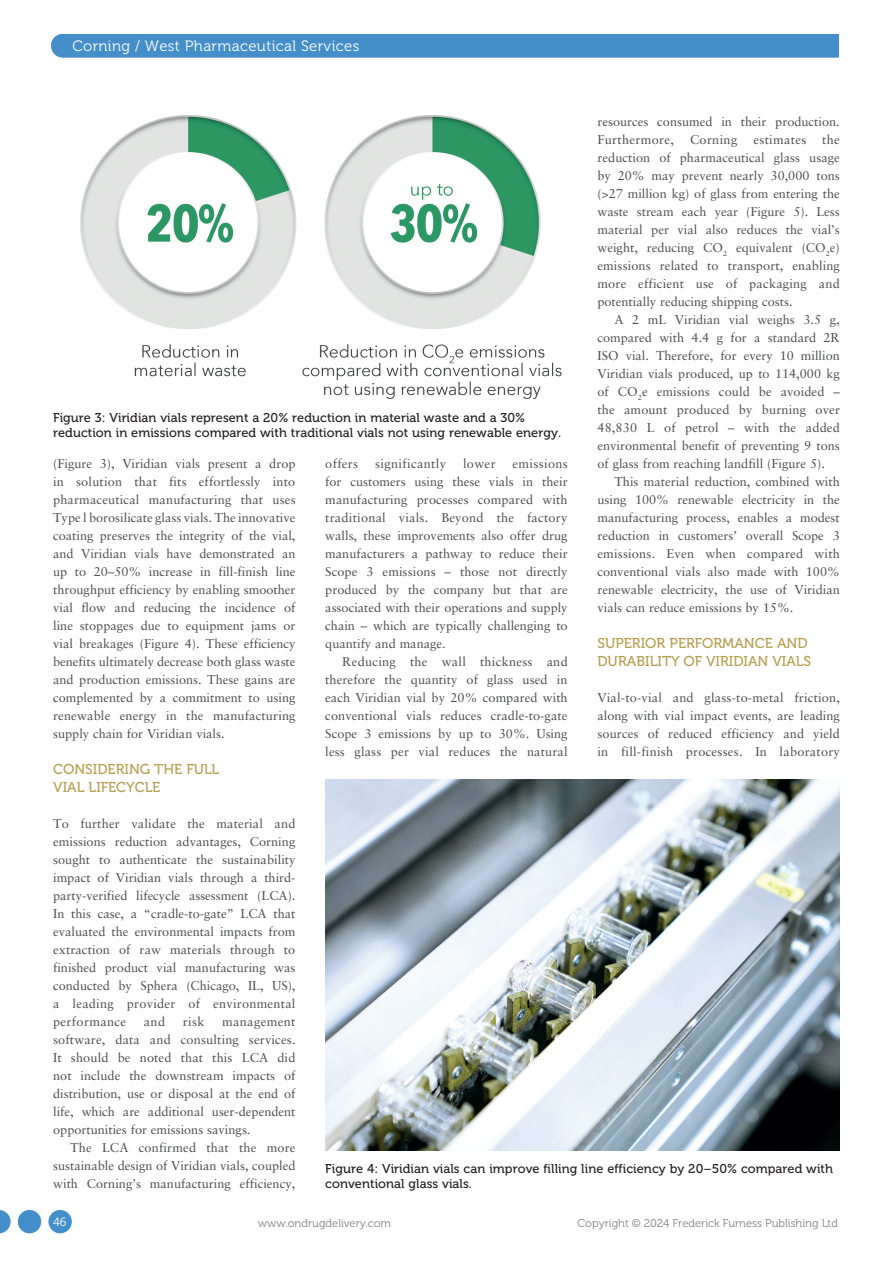
<style>
.page{position:relative;width:893px;height:1263px;background:#fff}
.page>*{position:absolute;margin:0;border:0;box-sizing:border-box;transform-origin:0 0}
.t1{font:15px "Museo 300";letter-spacing:.025em;color:#fff}
.MF_Xhead{font:14.25px/18px "Museo 500";color:#b6a04f}
.MF_body{font:12.75px/18px "Sabon LT Pro";color:#4b4c4d;text-align:justify}
.MF_body_no_indent{font:12.75px/18px "Sabon LT Pro";letter-spacing:.02em;color:#4b4c4d;text-align:justify}
.MF_Captions{font:12.75px/15.3px "Museo 500";letter-spacing:.005em;color:#231f20}
.MF_body-2{font:12.75px "Sabon LT Pro";letter-spacing:.025em;color:#4b4c4d}
.MF_body-3{font:12.75px "Sabon LT Pro";letter-spacing:.03em;color:#4b4c4d}
.t2{font:12px "Museo 300";color:#fff}
.t3{font:11.25px "Museo 300";color:#808285}
</style>
<div class="page">
<div style="left:51px;top:34px;width:788px;height:23px;background:#448fc9"></div>
<img style="left:80px;top:115px;width:482px;height:284px">
<img style="left:325px;top:779px;width:515px;height:372px">
<div style="left:48px;top:1210px;width:24px;height:23px;background:#448fc9;border-radius:50%"></div>
<div style="left:18px;top:1210px;width:23px;height:23px;background:#448fc9;border-radius:50%"></div>
<svg style="left:0;top:1210px;width:11px;height:23px"></svg>
<p class="t1" style="left:72px;top:37px;width:289px">Corning / West Pharmaceutical Services</p>
<p class="t1" style="left:72px;top:37px;width:24px">xxx</p>
<p class="MF_body" style="left:597px;top:112px;width:244px">resources consumed in their production.<br>Furthermore,</p>
<p class="MF_body" style="left:597px;top:130px;width:244px;text-indent:225px">the reduction of pharmaceutical glass usage by 20% may prevent nearly 30,000 tons (&gt;27 million kg) of glass from entering the waste stream each year (Figure 5). Less material per vial also reduces the vial’s weight, reducing CO<sub>2</sub> equivalent (CO<sub>2</sub>e) emissions related to transport, enabling more efficient use of packaging and potentially reducing shipping costs.</p>
<p class="MF_body" style="left:597px;top:310px;width:244px;text-indent:17px">A 2 mL Viridian vial weighs 3.5 g, compared with 4.4 g for a standard 2R ISO vial. Therefore, for every 10 million Viridian vials produced, up to 114,000 kg of CO<sub>2</sub>e emissions could be avoided – the amount produced by burning over 48,830 L of petrol – with the added environmental benefit of preventing 9 tons of glass from reaching landfill (Figure 5).</p>
<p class="MF_body" style="left:597px;top:472px;width:244px;text-indent:17px">This material reduction, combined with using 100% renewable electricity in the manufacturing process, enables a modest reduction in customers’ overall Scope 3 emissions. Even when compared with conventional vials also made with 100% renewable electricity, the use of Viridian vials can reduce emissions by 15%.</p>
<p class="MF_Xhead" style="left:597px;top:634px;width:215px">SUPERIOR PERFORMANCE AND<br>DURABILITY OF VIRIDIAN VIALS</p>
<p class="MF_body_no_indent" style="left:597px;top:688px;width:244px">Vial-to-vial and glass-to-metal friction, along with vial impact events, are leading sources of reduced efficiency and yield in fill-finish processes. In laboratory</p>
<p class="MF_body-2" style="left:690px;top:132px;width:49px">Corning</p>
<p class="MF_body-2" style="left:753px;top:132px;width:54px">estimates</p>
<p class="MF_Captions" style="left:53px;top:410px;width:509px">Figure 3: Viridian vials represent a 20% reduction in material waste and a 30% reduction in emissions compared with traditional vials not using renewable energy.</p>
<p class="MF_body" style="left:53px;top:454px;width:244px">(Figure 3), Viridian vials present a drop in solution that fits effortlessly into pharmaceutical manufacturing that uses Type l borosilicate glass vials. The innovative coating preserves the integrity of the vial, and Viridian vials have demonstrated an up to 20–50% increase in fill-finish line throughput efficiency by enabling smoother vial flow and reducing the incidence of line stoppages due to equipment jams or vial breakages (Figure 4). These efficiency benefits ultimately decrease both glass waste and production emissions. These gains are complemented by a commitment to using renewable energy in the manufacturing supply chain for Viridian vials.</p>
<p class="MF_Xhead" style="left:53px;top:760px;width:168px">CONSIDERING THE FULL<br>VIAL LIFECYCLE</p>
<p class="MF_body_no_indent" style="left:53px;top:814px;width:244px">To further validate the material and emissions reduction advantages, Corning sought to authenticate the sustainability impact of Viridian vials through a third&shy;party-verified lifecycle assessment (LCA).<br>In this case, a “cradle-to-gate” LCA that evaluated the environmental impacts from extraction of raw materials through to finished product vial manufacturing was conducted by Sphera (Chicago, IL, US), a leading provider of environmental performance</p>
<p class="MF_body" style="left:325px;top:454px;width:34px">offers</p>
<p class="MF_body-3" style="left:375px;top:456px;width:72px">significantly</p>
<p class="MF_body" style="left:463px;top:454px;width:34px">lower</p>
<p class="MF_body" style="left:325px;top:454px;width:244px;text-indent:187px">emissions for customers using these vials in their manufacturing processes compared with traditional vials. Beyond the factory walls, these improvements also offer drug manufacturers a pathway to reduce their Scope 3 emissions – those not directly produced by the company but that are associated with their operations and supply chain – which are typically challenging to quantify and manage.</p>
<p class="MF_body" style="left:325px;top:652px;width:244px;text-indent:17px">Reducing the wall thickness and therefore the quantity of glass used in each Viridian vial by 20% compared with conventional vials reduces cradle-to-gate Scope 3 emissions by up to 30%. Using less glass per vial reduces the natural</p>
<p class="MF_body_no_indent" style="left:144px;top:1012px;width:23px">and</p>
<p class="MF_body_no_indent" style="left:183px;top:1012px;width:23px">risk</p>
<p class="MF_body_no_indent" style="left:53px;top:1012px;width:244px;text-indent:169px">management software, data and consulting services.<br>It should be noted that this LCA did not include the downstream impacts of distribution, use or disposal at the end of life, which are additional user-dependent opportunities for emissions savings.</p>
<p class="MF_body" style="left:53px;top:1138px;width:244px;text-indent:17px">The LCA confirmed that the more sustainable design of Viridian vials, coupled with Corning’s manufacturing efficiency,</p>
<p class="MF_Captions" style="left:325px;top:1161px;width:509px">Figure 4: Viridian vials can improve filling line efficiency by 20–50% compared with conventional glass vials.</p>
<p class="t2" style="left:53px;top:1215px;width:15px">46</p>
<p class="t3" style="left:258px;top:1217px;width:135px">www.ondrugdelivery.com</p>
<p class="t3" style="left:577px;top:1217px;width:262px">Copyright © 2024 Frederick Furness Publishing Ltd</p>
</div>
